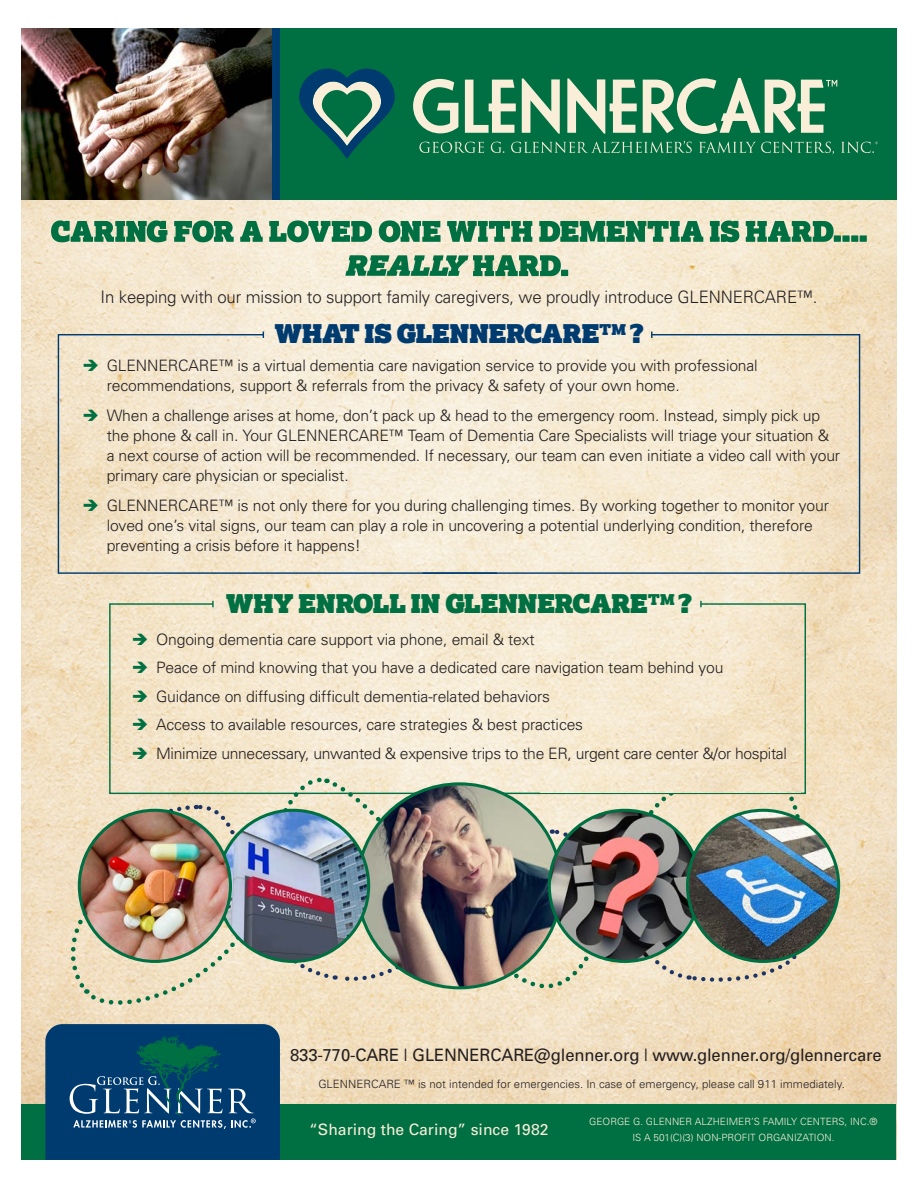
<style>
.page{position:relative;width:918px;height:1188px;background:#fff}
.page>*{position:absolute;margin:0;border:0;box-sizing:border-box;transform-origin:0 0}
.t1{font:25.65px "Lexia Advertising";color:#006f42}
.t2{font:25.65px "Lexia Advertising";color:#003b70}
.t3{font:300 17.1px "Univers";letter-spacing:-.01em;color:#231f20}
.t4{font:17.1px "Univers";letter-spacing:-.01em;color:#231f20}
.t5{font:300 15.75px/20px "Univers";letter-spacing:-.01em;color:#231f20}
.t6{font:15.75px "Univers";color:#f9efd9}
.t7{font:300 11.4px "Univers";color:#231f20}
.t8{font:300 10.05px "Univers";color:#f9efd9}
.s1{color:#006f42}
</style>
<div class="page">
<img style="left:22px;top:200px;width:874px;height:904px">
<img style="left:22px;top:28px;width:251px;height:172px">
<div style="left:276px;top:28px;width:620px;height:172px;background:#006f42"></div>
<div style="left:273px;top:28px;width:7px;height:172px;background:#003b70"></div>
<svg style="left:51px;top:220px;width:816px;height:22px;background:#5c9d78"></svg>
<div style="left:22px;top:1104px;width:874px;height:56px;background:#006f42"></div>
<svg style="left:498px;top:603px;width:309px;height:145px;background:#f3e6cd"></svg>
<svg style="left:700px;top:601px;width:2px;height:6px"></svg>
<svg style="left:108px;top:603px;width:390px;height:145px;background:#f3e7cf"></svg>
<svg style="left:212px;top:601px;width:2px;height:6px"></svg>
<svg style="left:498px;top:333px;width:363px;height:242px;background:#f2e6cf"></svg>
<svg style="left:57px;top:333px;width:441px;height:242px;background:#f1e6d1"></svg>
<img style="left:688px;top:810px;width:151px;height:151px;border-radius:76px">
<img style="left:45px;top:748px;width:778px;height:412px">
<svg style="left:345px;top:255px;width:223px;height:21px;background:#559974"></svg>
<svg style="left:299px;top:69px;width:96px;height:90px"></svg>
<svg style="left:419px;top:142px;width:65px;height:11px"></svg>
<svg style="left:491px;top:142px;width:13px;height:11px"></svg>
<svg style="left:511px;top:141px;width:181px;height:12px"></svg>
<svg style="left:699px;top:142px;width:135px;height:13px"></svg>
<svg style="left:841px;top:142px;width:37px;height:11px"></svg>
<svg style="left:413px;top:79px;width:45px;height:54px"></svg>
<svg style="left:465px;top:80px;width:51px;height:53px"></svg>
<svg style="left:522px;top:78px;width:38px;height:56px"></svg>
<svg style="left:567px;top:78px;width:70px;height:56px"></svg>
<svg style="left:643px;top:78px;width:194px;height:56px"></svg>
<p class="t3" style="left:101px;top:287px;width:718px">In keeping with our mission to support family caregivers, we proudly introduce GLENNERCARE™.</p>
<p class="t2" style="left:274px;top:317px;width:371px">WHAT IS GLENNERCARE™?</p>
<p class="t5" style="left:107px;top:355px;width:653px;text-indent:-24px"><span class="s1">➔</span> GLENNERCARE™ is a virtual dementia care navigation service to provide you with professional recommendations, support &amp; referrals from the privacy &amp; safety of your own home.</p>
<p class="t5" style="left:107px;top:405px;width:735px;text-indent:-24px"><span class="s1">➔</span> When a challenge arises at home, don’t pack up &amp; head to the emergency room. Instead, simply pick up the phone &amp; call in. Your GLENNERCARE™ Team of Dementia Care Specialists will triage your situation &amp; a next course of action will be recommended. If necessary, our team can even initiate a video call with your primary care physician or specialist.</p>
<p class="t5" style="left:107px;top:495px;width:724px;text-indent:-24px"><span class="s1">➔</span> GLENNERCARE™ is not only there for you during challenging times. By working together to monitor your loved one’s vital signs, our team can play a role in uncovering a potential underlying condition, therefore preventing a crisis before it happens!</p>
<p class="t1" style="left:226px;top:587px;width:468px">WHY ENROLL IN GLENNERCARE™?</p>
<p class="t5" style="left:132px;top:629px;width:405px"><span class="s1">➔</span> Ongoing dementia care support via phone, email &amp; text</p>
<p class="t5" style="left:132px;top:657px;width:593px"><span class="s1">➔</span> Peace of mind knowing that you have a dedicated care navigation team behind you</p>
<p class="t5" style="left:132px;top:686px;width:420px"><span class="s1">➔</span> Guidance on diffusing difficult dementia-related behaviors</p>
<p class="t5" style="left:132px;top:714px;width:453px"><span class="s1">➔</span> Access to available resources, care strategies &amp; best practices</p>
<p class="t5" style="left:132px;top:743px;width:657px"><span class="s1">➔</span> Minimize unnecessary, unwanted &amp; expensive trips to the ER, urgent care center &amp;/or hospital</p>
<p class="t4" style="left:290px;top:1044px;width:593px">833-770-CARE | GLENNERCARE@glenner.org | www.glenner.org/glennercare</p>
<p class="t7" style="left:318px;top:1077px;width:528px">GLENNERCARE ™ is not intended for emergencies. In case of emergency, please call 911 immediately.</p>
<p class="t6" style="left:309px;top:1119px;width:241px">“Sharing the Caring” since 1982</p>
<p class="t8" style="left:589px;top:1116px;width:290px">GEORGE G. GLENNER ALZHEIMER’S FAMILY CENTERS, INC.®</p>
<p class="t8" style="left:632px;top:1131px;width:204px">IS A 501(C)(3) NON-PROFIT ORGANIZATION.</p>
</div>
